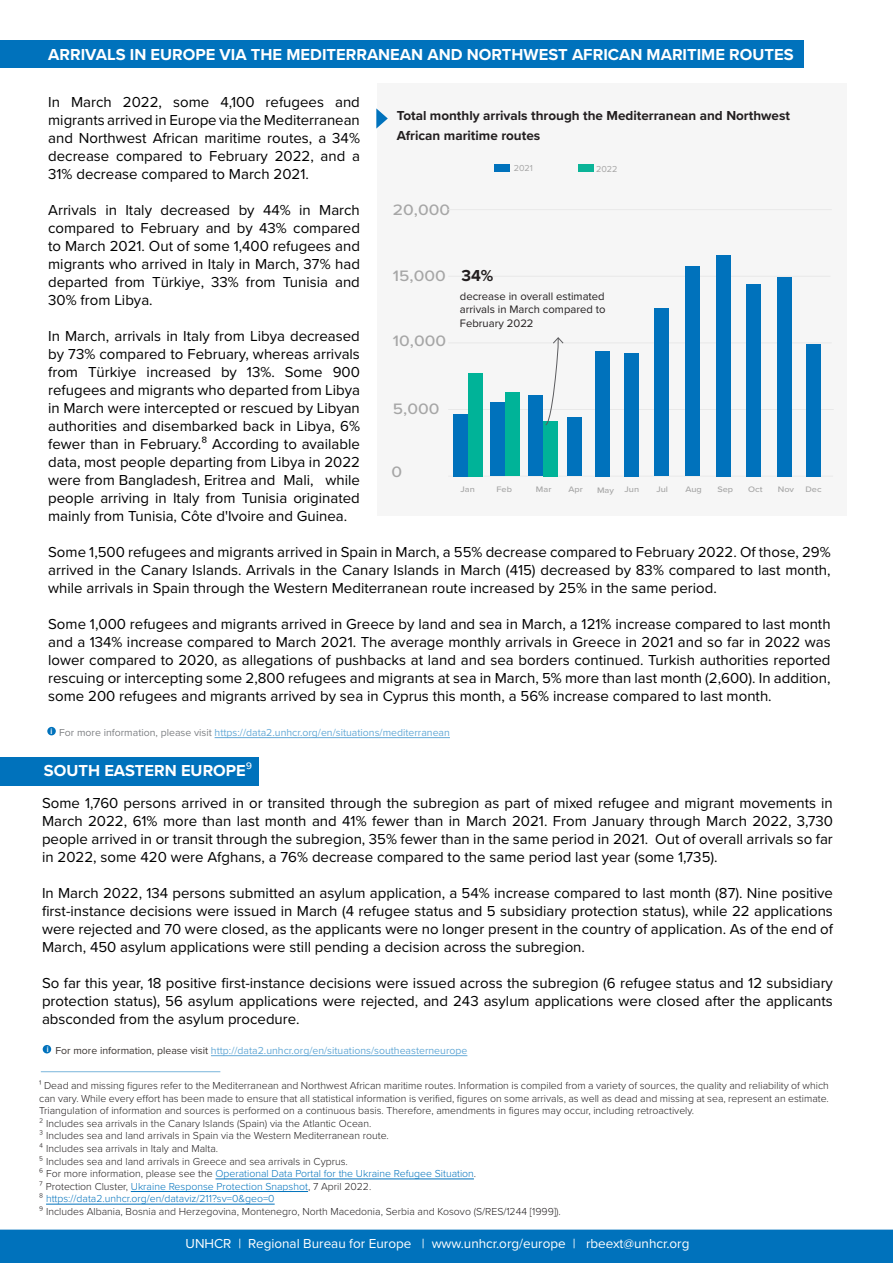
<style>
.page{position:relative;width:893px;height:1263px;background:#fff}
.page>*{position:absolute;margin:0;border:0;box-sizing:border-box;transform-origin:0 0}
.t1{font:700 16.5px "Proxima Nova";color:#fff}
.t2{font:700 16.5px "Proxima Nova";color:#231f20}
.t3{font:500 15.6px "Proxima Nova";color:#a6a6a6;scale:1.11 1}
.t4{font:15px/18px "Proxima Nova";color:#000;text-align:justify}
.t5{font:700 13.5px/19.8px "Proxima Nova";color:#231f20}
.t6{font:13.5px "Proxima Nova";color:#fff}
.t7{font:11.25px/13.5px "Proxima Nova";color:#231f20;text-align:justify}
.t8{font:300 10.5px/12.6px "Proxima Nova";color:#231f20;text-align:justify}
.t9{font:300 10.5px "Proxima Nova";color:#0072bc}
.t10{font:10.5px "Proxima Nova";color:#66aad7}
.t11{font:9px "Proxima Nova";color:#a6a6a6}
.t12{font:500 8.25px "Proxima Nova";color:#a6a6a6;scale:1.11 1}
.t13{font:700 7.5px "Lato";color:#fff}
.s1{color:#808285}
.s2{font-weight:400}
.s3{color:#3b3532}
.s4{color:#231f20}
</style>
<div class="page">
<div style="left:0;top:40px;width:804px;height:27px;background:#0072bc"></div>
<div style="left:0;top:757px;width:258px;height:28px;background:#0072bc"></div>
<div style="left:6px;top:1236px;width:881px;height:20px;background:#0072bc"></div>
<div style="left:0;top:1229px;width:893px;height:34px;border:13px solid #0072bc"></div>
<div style="left:377px;top:84px;width:469px;height:432px;background:#f6f6f6"></div>
<svg style="left:376px;top:108px;width:12px;height:21px"></svg>
<hr style="left:448px;top:476px;width:385px;height:1px;background:#e8e8e8">
<hr style="left:448px;top:409px;width:386px;height:1px;background:#e8e8e8">
<hr style="left:448px;top:343px;width:384px;height:1px;background:#e8e8e8">
<hr style="left:448px;top:276px;width:382px;height:1px;background:#e8e8e8">
<hr style="left:448px;top:209px;width:384px;height:1px;background:#e8e8e8">
<div style="left:468px;top:373px;width:15px;height:103px;background:#00b398"></div>
<div style="left:505px;top:392px;width:15px;height:84px;background:#00b398"></div>
<div style="left:542px;top:421px;width:15px;height:55px;background:#00b398"></div>
<div style="left:551px;top:114px;width:62px;height:27px;background:#f1f2f2"></div>
<div style="left:453px;top:414px;width:15px;height:62px;background:#0072bc"></div>
<div style="left:490px;top:402px;width:15px;height:74px;background:#0072bc"></div>
<div style="left:528px;top:395px;width:15px;height:81px;background:#0072bc"></div>
<div style="left:567px;top:417px;width:15px;height:59px;background:#0072bc"></div>
<div style="left:595px;top:351px;width:15px;height:125px;background:#0072bc"></div>
<div style="left:624px;top:353px;width:15px;height:123px;background:#0072bc"></div>
<div style="left:654px;top:308px;width:15px;height:168px;background:#0072bc"></div>
<div style="left:685px;top:266px;width:15px;height:210px;background:#0072bc"></div>
<div style="left:716px;top:255px;width:15px;height:221px;background:#0072bc"></div>
<div style="left:746px;top:284px;width:15px;height:193px;background:#0072bc"></div>
<div style="left:777px;top:277px;width:15px;height:200px;background:#0072bc"></div>
<div style="left:806px;top:345px;width:15px;height:132px;background:#0072bc"></div>
<div style="left:494px;top:164px;width:16px;height:8px;background:#0072bc"></div>
<div style="left:578px;top:164px;width:16px;height:8px;background:#0bb498"></div>
<svg style="left:545px;top:337px;width:19px;height:89px"></svg>
<hr style="left:41px;top:1071px;width:179px;height:1px;background:#0072bc">
<hr style="left:216px;top:1179px;width:258px;height:1px;background:#0072bc">
<hr style="left:131px;top:1191px;width:177px;height:1px;background:#0072bc">
<hr style="left:46px;top:1204px;width:229px;height:1px;background:#0072bc">
<hr style="left:215px;top:737px;width:235px;height:1px;background:#66aad7">
<div style="left:47px;top:727px;width:9px;height:8px;background:#0072bc;border-radius:50%"></div>
<hr style="left:211px;top:1055px;width:256px;height:1px;background:#66aad7">
<div style="left:43px;top:1045px;width:8px;height:8px;background:#0072bc;border-radius:50%"></div>
<p class="t1" style="left:48px;top:42px;width:747px">ARRIVALS IN EUROPE VIA THE MEDITERRANEAN AND NORTHWEST AFRICAN MARITIME ROUTES</p>
<p class="t4" style="left:48px;top:92px;width:313px">In March 2022, some 4,100 refugees and migrants arrived in Europe via the Mediterranean and Northwest African maritime routes, a 34% decrease compared to February 2022, and a 31% decrease compared to March 2021.</p>
<p class="t4" style="left:48px;top:200px;width:313px">Arrivals in Italy decreased by 44% in March compared to February and by 43% compared to March 2021. Out of some 1,400 refugees and migrants who arrived in Italy in March, 37% had departed from Türkiye, 33% from Tunisia and 30% from Libya.</p>
<p class="t4" style="left:48px;top:326px;width:313px">In March, arrivals in Italy from Libya decreased by 73% compared to February, whereas arrivals from Türkiye increased by 13%. Some 900 refugees and migrants who departed from Libya in March were intercepted or rescued by Libyan authorities and disembarked back in Libya, 6% fewer than in February.⁸ According to available data, most people departing from Libya in 2022 were from Bangladesh, Eritrea and Mali, while people arriving in Italy from Tunisia originated mainly from Tunisia, Côte d'Ivoire and Guinea.</p>
<p class="t4" style="left:48px;top:542px;width:784px">Some 1,500 refugees and migrants arrived in Spain in March, a 55% decrease compared to February 2022. Of those, 29% arrived in the Canary Islands. Arrivals in the Canary Islands in March (415) decreased by 83% compared to last month, while arrivals in Spain through the Western Mediterranean route increased by 25% in the same period.</p>
<p class="t4" style="left:48px;top:614px;width:784px">Some 1,000 refugees and migrants arrived in Greece by land and sea in March, a 121% increase compared to last month and a 134% increase compared to March 2021. The average monthly arrivals in Greece in 2021 and so far in 2022 was lower compared to 2020, as allegations of pushbacks at land and sea borders continued. Turkish authorities reported rescuing or intercepting some 2,800 refugees and migrants at sea in March, 5% more than last month (2,600). In addition, some 200 refugees and migrants arrived by sea in Cyprus this month, a 56% increase compared to last month.</p>
<p class="t5" style="left:397px;top:105px;width:395px">Total monthly arrivals through the Mediterranean and Northwest<br>African maritime routes</p>
<p class="t11" style="left:514px;top:162px;width:21px">2021</p>
<p class="t11" style="left:596px;top:162px;width:23px">2022</p>
<p class="t3" style="left:393px;top:199px;width:53px">20,000</p>
<p class="t2" style="left:461px;top:263px;width:34px">34%</p>
<p class="t3" style="left:393px;top:264px;width:49px">15,000</p>
<p class="t7" style="left:460px;top:289px;width:147px">decrease in overall estimated arrivals in March compared to February 2022</p>
<p class="t3" style="left:393px;top:329px;width:49px">10,000</p>
<p class="t3" style="left:393px;top:397px;width:43px">5,000</p>
<p class="t3" style="left:392px;top:460px;width:11px">0</p>
<p class="t12" style="left:625px;top:483px;width:15px">Jun</p>
<p class="t12" style="left:685px;top:483px;width:16px">Aug</p>
<p class="t12" style="left:717px;top:483px;width:16px">Sep</p>
<p class="t12" style="left:748px;top:483px;width:14px">Oct</p>
<p class="t12" style="left:805px;top:483px;width:16px">Dec</p>
<p class="t12" style="left:461px;top:483px;width:14px">Jan</p>
<p class="t12" style="left:496px;top:483px;width:15px">Feb</p>
<p class="t12" style="left:536px;top:483px;width:15px">Mar</p>
<p class="t12" style="left:568px;top:483px;width:15px">Apr</p>
<p class="t12" style="left:597px;top:484px;width:17px">May</p>
<p class="t12" style="left:656px;top:483px;width:12px">Jul</p>
<p class="t12" style="left:778px;top:483px;width:16px">Nov</p>
<p class="t13" style="left:51px;top:725px;width:3px">i</p>
<p class="t10" style="left:59px;top:725px;width:392px"><span class="s1">For more information, please visit</span> https://data2.unhcr.org/en/situations/mediterranean</p>
<p class="t1" style="left:44px;top:758px;width:210px">SOUTH EASTERN EUROPE<span class="s2">⁹</span></p>
<p class="t4" style="left:42px;top:793px;width:792px">Some 1,760 persons arrived in or transited through the subregion as part of mixed refugee and migrant movements in March 2022, 61% more than last month and 41% fewer than in March 2021. From January through March 2022, 3,730 people arrived in or transit through the subregion, 35% fewer than in the same period in 2021. Out of overall arrivals so far in 2022, some 420 were Afghans, a 76% decrease compared to the same period last year (some 1,735).</p>
<p class="t4" style="left:42px;top:883px;width:792px">In March 2022, 134 persons submitted an asylum application, a 54% increase compared to last month (87). Nine positive first-instance decisions were issued in March (4 refugee status and 5 subsidiary protection status), while 22 applications were rejected and 70 were closed, as the applicants were no longer present in the country of application. As of the end of March, 450 asylum applications were still pending a decision across the subregion.</p>
<p class="t4" style="left:42px;top:973px;width:792px">So far this year, 18 positive first-instance decisions were issued across the subregion (6 refugee status and 12 subsidiary protection status), 56 asylum applications were rejected, and 243 asylum applications were closed after the applicants absconded from the asylum procedure.</p>
<p class="t13" style="left:47px;top:1043px;width:3px">i</p>
<p class="t10" style="left:56px;top:1043px;width:413px"><span class="s3">For more information, please visit</span> http://data2.unhcr.org/en/situations/southeasterneurope</p>
<p class="t8" style="left:39px;top:1078px;width:791px">1 Dead and missing figures refer to the Mediterranean and Northwest African maritime routes. Information is compiled from a variety of sources, the quality and reliability of which can vary. While every effort has been made to ensure that all statistical information is verified, figures on some arrivals, as well as dead and missing at sea, represent an estimate.<br>Triangulation of information and sources is performed on a continuous basis. Therefore, amendments in figures may occur, including retroactively.</p>
<p class="t8" style="left:39px;top:1116px;width:334px">2 Includes sea arrivals in the Canary Islands (Spain) via the Atlantic Ocean.</p>
<p class="t8" style="left:39px;top:1129px;width:351px">3 Includes sea and land arrivals in Spain via the Western Mediterranean route.</p>
<p class="t8" style="left:39px;top:1141px;width:180px">4 Includes sea arrivals in Italy and Malta.</p>
<p class="t8" style="left:39px;top:1154px;width:310px">5 Includes sea and land arrivals in Greece and sea arrivals in Cyprus.</p>
<p class="t9" style="left:39px;top:1166px;width:438px"><span class="s4">6 For more information, please see the</span> Operational Data Portal for the Ukraine Refugee Situation<span class="s4">.</span></p>
<p class="t9" style="left:39px;top:1178px;width:334px"><span class="s4">7 Protection Cluster,</span> Ukraine Response Protection Snapshot<span class="s4">, 7 April 2022.</span></p>
<p class="t9" style="left:39px;top:1191px;width:237px"><span class="s4">⁸</span> https://data2.unhcr.org/en/dataviz/211?sv=0&amp;geo=0</p>
<p class="t8" style="left:39px;top:1204px;width:523px">⁹ Includes Albania, Bosnia and Herzegovina, Montenegro, North Macedonia, Serbia and Kosovo (S/RES/1244 [1999]).</p>
<p class="t6" style="left:186px;top:1233px;width:505px">UNHCR | Regional Bureau for Europe | www.unhcr.org/europe | rbeext@unhcr.org</p>
</div>
